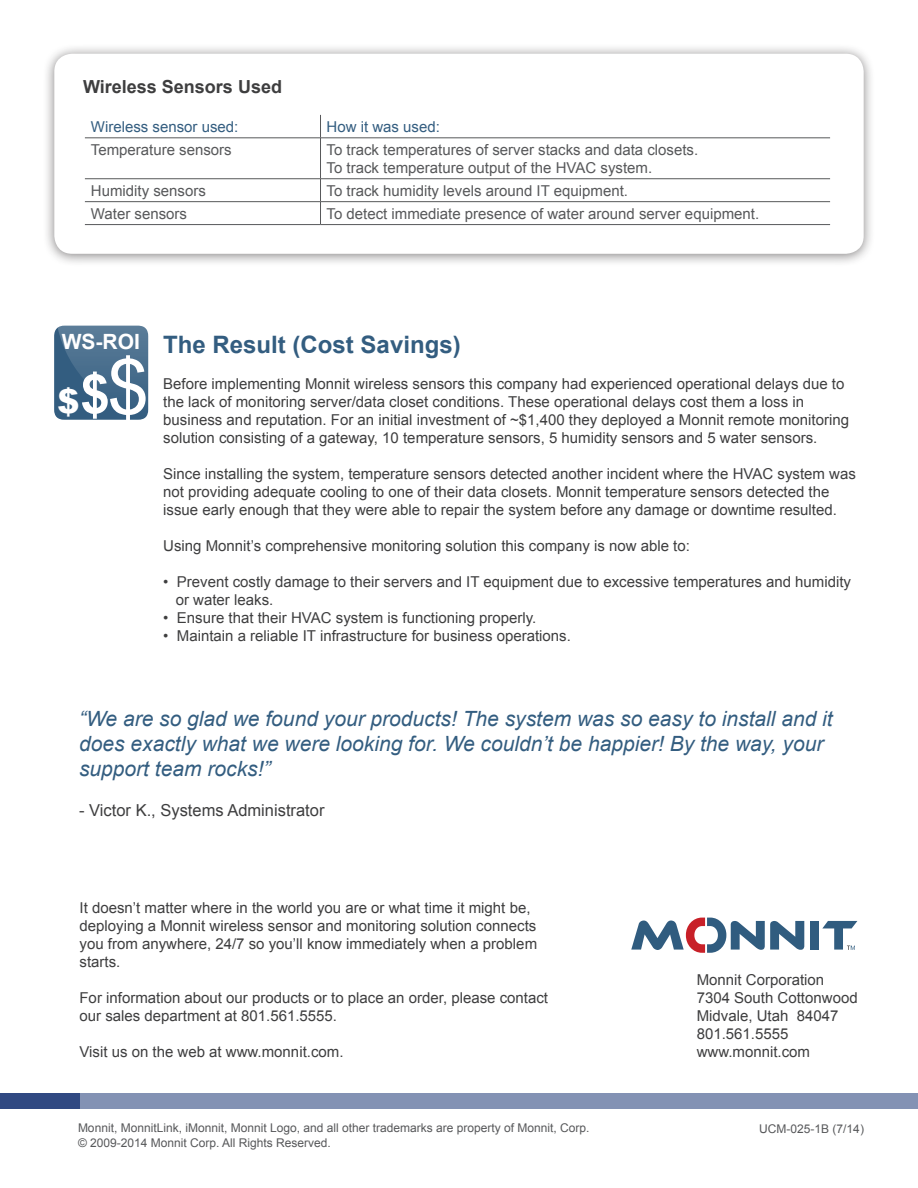
<style>
.page{position:relative;width:918px;height:1188px;background:#fff}
.page>*{position:absolute;margin:0;border:0;box-sizing:border-box;transform-origin:0 0}
.t1{font:900 33px "Arial";color:#fff}
.t2{font:700 24px "Arial";color:#335d80}
.t3{font:italic 21px/25.2px "Arial";color:#335d80}
.t4{font:700 21px "Arial";color:#fff}
.t5{font:700 18px "Arial";color:#3e3e3f}
.t6{font:16.5px "Arial";color:#3e3e3f}
.t7{font:15px/18px "Arial";color:#3e3e3f}
.t8{font:15px "Arial";color:#57585a}
.t9{font:15px "Arial";color:#335d80}
.t10{font:12px "Arial";color:#57585a}
.s1{font-weight:700;font-size:54px}
.s2{font-weight:400;font-size:75px}
</style>
<div class="page">
<div style="left:810px;top:921px;width:8px;height:29px;background:#305c7f"></div>
<svg style="left:822px;top:921px;width:35px;height:29px"></svg>
<svg style="left:631px;top:917px;width:173px;height:36px"></svg>
<div style="left:0;top:1093px;width:918px;height:15px;background:#8392b4"></div>
<div style="left:0;top:1093px;width:79px;height:15px;background:#304982"></div>
<div style="left:43px;top:44px;width:833px;height:223px;background:#231f20;opacity:.55"></div>
<div style="left:54px;top:54px;width:810px;height:200px;background:#fff;border-radius:18px"></div>
<svg style="left:54px;top:326px;width:94px;height:94px;background:#456b8b"></svg>
<svg style="left:320px;top:115px;width:1px;height:23px"></svg>
<hr style="left:85px;top:138px;width:236px;height:1px;background:#57585a">
<hr style="left:321px;top:138px;width:509px;height:1px;background:#57585a">
<hr style="left:85px;top:178px;width:236px;height:1px;background:#57585a">
<hr style="left:321px;top:178px;width:509px;height:1px;background:#57585a">
<hr style="left:85px;top:224px;width:236px;height:1px;background:#57585a">
<hr style="left:321px;top:224px;width:509px;height:1px;background:#57585a">
<hr style="left:320px;top:138px;width:1px;height:41px;background:#57585a">
<hr style="left:85px;top:201px;width:236px;height:1px;background:#57585a">
<hr style="left:321px;top:201px;width:509px;height:1px;background:#57585a">
<svg style="left:320px;top:179px;width:1px;height:45px"></svg>
<p class="t5" style="left:83px;top:75px;width:200px">Wireless Sensors Used</p>
<p class="t9" style="left:91px;top:117px;width:149px">Wireless sensor used:</p>
<p class="t9" style="left:327px;top:117px;width:115px">How it was used:</p>
<p class="t8" style="left:91px;top:140px;width:142px">Temperature sensors</p>
<p class="t8" style="left:327px;top:140px;width:373px">To track temperatures of server stacks and data closets.</p>
<p class="t8" style="left:327px;top:158px;width:327px">To track temperature output of the HVAC system.</p>
<p class="t8" style="left:91px;top:181px;width:117px">Humidity sensors</p>
<p class="t8" style="left:327px;top:181px;width:303px">To track humidity levels around IT equipment.</p>
<p class="t8" style="left:91px;top:203px;width:98px">Water sensors</p>
<p class="t8" style="left:327px;top:203px;width:434px">To detect immediate presence of water around server equipment.</p>
<p class="t4" style="left:62px;top:328px;width:80px">WS-ROI</p>
<p class="t1" style="left:58px;top:378px;width:93px">$<span class="s1">$</span><span class="s2">$</span></p>
<p class="t2" style="left:163px;top:329px;width:299px">The Result (Cost Savings)</p>
<p class="t7" style="left:163px;top:375px;width:683px">Before implementing Monnit wireless sensors this company had experienced operational delays due to the lack of monitoring server/data closet conditions. These operational delays cost them a loss in</p>
<p class="t7" style="left:163px;top:411px;width:687px">business and reputation. For an initial investment of ~$1,400 they deployed a Monnit remote monitoring solution consisting of a gateway, 10 temperature sensors, 5 humidity sensors and 5 water sensors.</p>
<p class="t7" style="left:163px;top:465px;width:694px">Since installing the system, temperature sensors detected another incident where the HVAC system was not providing adequate cooling to one of their data closets. Monnit temperature sensors detected the</p>
<p class="t7" style="left:163px;top:501px;width:675px">issue early enough that they were able to repair the system before any damage or downtime resulted.</p>
<p class="t7" style="left:163px;top:537px;width:528px">Using Monnit’s comprehensive monitoring solution this company is now able to:</p>
<p class="t7" style="left:176px;top:573px;width:677px;text-indent:-13px">• Prevent costly damage to their servers and IT equipment due to excessive temperatures and humidity or water leaks.</p>
<p class="t7" style="left:163px;top:609px;width:375px">• Ensure that their HVAC system is functioning properly.</p>
<p class="t7" style="left:163px;top:627px;width:409px">• Maintain a reliable IT infrastructure for business operations.</p>
<p class="t3" style="left:79px;top:706px;width:755px">“We are so glad we found your products! The system was so easy to install and it does exactly what we were looking for. We couldn’t be happier! By the way, your support team rocks!”</p>
<p class="t6" style="left:79px;top:799px;width:247px">- Victor K., Systems Administrator</p>
<p class="t7" style="left:80px;top:899px;width:459px">It doesn’t matter where in the world you are or what time it might be, deploying a Monnit wireless sensor and monitoring solution connects you from anywhere, 24/7 so you’ll know immediately when a problem starts.</p>
<p class="t7" style="left:80px;top:989px;width:470px">For information about our products or to place an order, please contact our sales department at 801.561.5555.</p>
<p class="t7" style="left:80px;top:1043px;width:266px">Visit us on the web at www.monnit.com.</p>
<p class="t10" style="left:78px;top:1120px;width:513px">Monnit, MonnitLink, iMonnit, Monnit Logo, and all other trademarks are property of Monnit, Corp.</p>
<p class="t10" style="left:78px;top:1135px;width:254px">© 2009-2014 Monnit Corp. All Rights Reserved.</p>
<p class="t7" style="left:697px;top:971px;width:129px">Monnit Corporation</p>
<p class="t7" style="left:697px;top:989px;width:162px">7304 South Cottonwood</p>
<p class="t7" style="left:697px;top:1007px;width:143px">Midvale, Utah 84047</p>
<p class="t7" style="left:697px;top:1025px;width:93px">801.561.5555</p>
<p class="t7" style="left:697px;top:1043px;width:115px">www.monnit.com</p>
<p class="t10" style="left:759px;top:1121px;width:106px">UCM-025-1B (7/14)</p>
</div>
